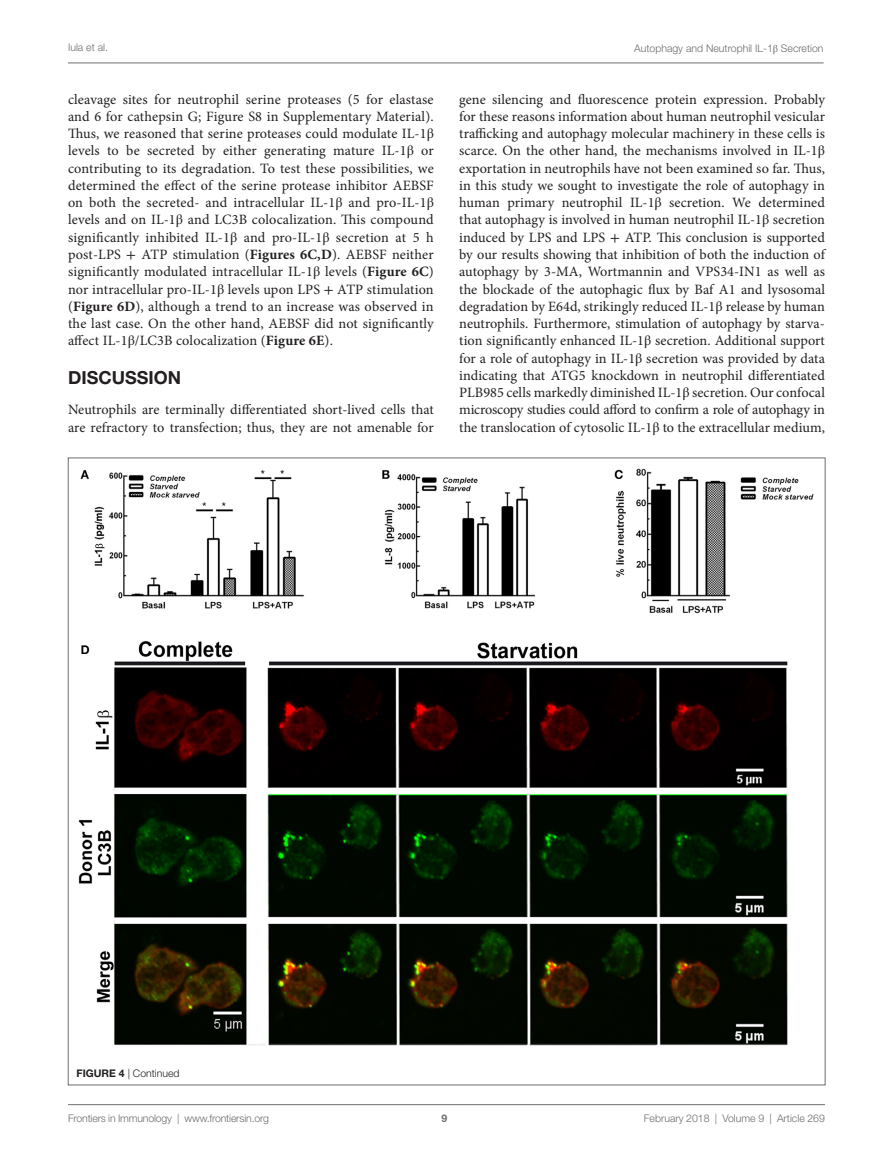
<style>
.page{position:relative;width:893px;height:1170px;background:#fff}
.page>*{position:absolute;margin:0;border:0;box-sizing:border-box;transform-origin:0 0}
.t1{font:700 18px "Helvetica Neue LT Std";color:#231f20}
.t2{font:14.25px/17.2px "Minion Pro";letter-spacing:.005em;color:#231f20;text-align:justify}
.t3{font:300 10.5px "Helvetica Neue LT Std";color:#6c6d70}
.t4{font:300 10.5px "Helvetica Neue LT Std";color:#231f20}
.t5{font:700 10.5px "Helvetica Neue LT Std";color:#6c6d70}
.s1{font-family:"STIX General";font-weight:400}
.s2{font-family:"STIX General"}
.s3{font-weight:700}
</style>
<div class="page">
<img style="left:78px;top:468px;width:736px;height:578px">
<hr style="left:68px;top:1104px;width:757px;height:1px;background:#6c6d70">
<hr style="left:68px;top:63px;width:755px;height:1px;background:#6c6d70">
<p class="t3" style="left:68px;top:41px;width:42px">Iula et al.</p>
<p class="t3" style="left:634px;top:42px;width:191px">Autophagy and Neutrophil IL-1<span class="s1">β</span> Secretion</p>
<p class="t2" style="left:68px;top:90px;width:367px">cleavage sites for neutrophil serine proteases (5 for elastase and 6 for cathepsin G; Figure S8 in Supplementary Material).<br>Thus, we reasoned that serine proteases could modulate IL-1<span class="s2">β </span>levels to be secreted by either generating mature IL-1<span class="s2">β</span> or contributing to its degradation. To test these possibilities, we determined the effect of the serine protease inhibitor AEBSF on both the secreted- and intracellular IL-1<span class="s2">β</span> and pro-IL-1<span class="s2">β </span>levels and on IL-1<span class="s2">β</span> and LC3B colocalization. This compound significantly inhibited IL-1<span class="s2">β</span> and pro-IL-1<span class="s2">β</span> secretion at 5 h post-LPS <span class="s2">+</span> ATP stimulation (<span class="s3">Figures 6C,D</span>). AEBSF neither significantly modulated intracellular IL-1<span class="s2">β</span> levels (<span class="s3">Figure 6C</span>) nor intracellular pro-IL-1<span class="s2">β</span> levels upon LPS <span class="s2">+</span> ATP stimulation (<span class="s3">Figure 6D</span>), although a trend to an increase was observed in the last case. On the other hand, AEBSF did not significantly affect IL-1<span class="s2">β</span>/LC3B colocalization (<span class="s3">Figure 6E</span>).</p>
<p class="t1" style="left:68px;top:366px;width:112px">DISCUSSION</p>
<p class="t2" style="left:68px;top:401px;width:367px">Neutrophils are terminally differentiated short-lived cells that are refractory to transfection; thus, they are not amenable for</p>
<p class="t2" style="left:459px;top:90px;width:367px">gene silencing and fluorescence protein expression. Probably for these reasons information about human neutrophil vesicular trafficking and autophagy molecular machinery in these cells is scarce. On the other hand, the mechanisms involved in IL-1<span class="s2">β </span>exportation in neutrophils have not been examined so far. Thus, in this study we sought to investigate the role of autophagy in human primary neutrophil IL-1<span class="s2">β</span> secretion. We determined that autophagy is involved in human neutrophil IL-1<span class="s2">β</span> secretion induced by LPS and LPS <span class="s2">+</span> ATP. This conclusion is supported by our results showing that inhibition of both the induction of autophagy by 3-MA, Wortmannin and VPS34-IN1 as well as the blockade of the autophagic flux by Baf A1 and lysosomal degradation by E64d, strikingly reduced IL-1<span class="s2">β</span> release by human neutrophils. Furthermore, stimulation of autophagy by starva&shy;tion significantly enhanced IL-1<span class="s2">β</span> secretion. Additional support for a role of autophagy in IL-1<span class="s2">β</span> secretion was provided by data indicating that ATG5 knockdown in neutrophil differentiated PLB985 cells markedly diminished IL-1<span class="s2">β</span> secretion. Our confocal microscopy studies could afford to confirm a role of autophagy in the translocation of cytosolic IL-1<span class="s2">β</span> to the extracellular medium,</p>
<p class="t4" style="left:77px;top:1066px;width:105px"><span class="s3">FIGURE 4</span> | Continued</p>
<p class="t3" style="left:68px;top:1111px;width:203px">Frontiers in Immunology | www.frontiersin.org</p>
<p class="t3" style="left:644px;top:1111px;width:183px">February 2018 | Volume 9 | Article 269</p>
<p class="t5" style="left:441px;top:1111px;width:7px">9</p>
</div>
